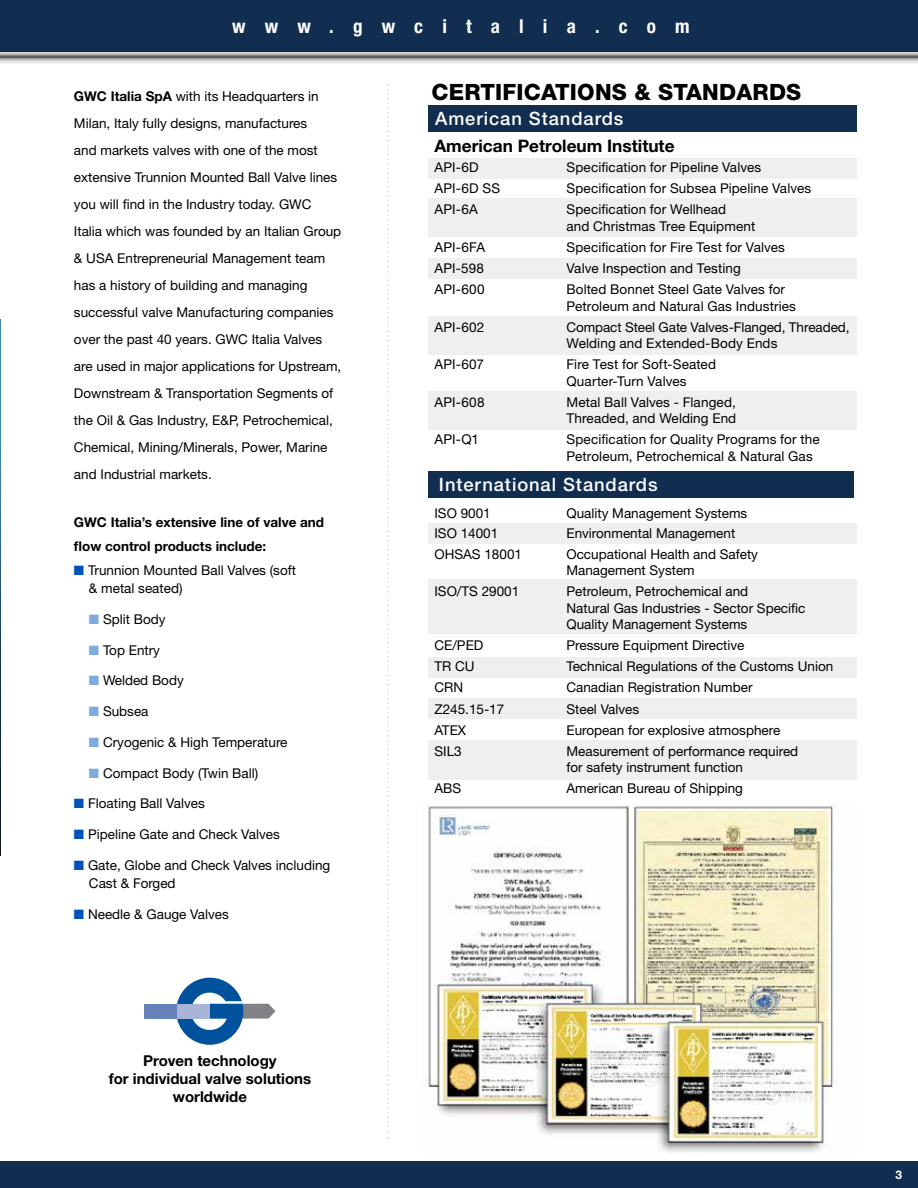
<style>
.page{position:relative;width:918px;height:1188px;background:#fff}
.page>*{position:absolute;margin:0;border:0;box-sizing:border-box;transform-origin:0 0}
.t1{font:800 22.5px "Helvetica Neue LT Std";letter-spacing:.01em;color:#000}
.t2{font:700 condensed 19.2px "Helvetica Neue LT Std";letter-spacing:1em;color:#fff}
.t3{font:500 18.3px "Helvetica Neue LT Std";letter-spacing:.05em;color:#fff}
.t4{font:700 17.25px "Helvetica Neue LT Std";color:#000}
.t5{font:700 15px/18px "Helvetica Neue LT Std";color:#000;text-align:center}
.t6{font:13.5px/27px "Helvetica Neue LT Std";color:#000}
.t7{font:700 13.5px/24px "Helvetica Neue LT Std";color:#000}
.t8{font:700 12px "Helvetica Neue LT Std";color:#fff}
.s1{font-weight:700}
.s2{color:#0052b8}
.s3{color:#80a9dc}
</style>
<div class="page">
<div style="left:0;top:44px;width:918px;height:21px;background:#000;opacity:.75"></div>
<div style="left:0;top:0;width:918px;height:52px;background:#112d50"></div>
<img style="left:0;top:319px;width:1px;height:537px">
<div style="left:0;top:1162px;width:918px;height:26px;background:#112d50"></div>
<img style="left:426px;top:804px;width:411px;height:348px">
<svg style="left:387px;top:84px;width:2px;height:1055px"></svg>
<svg style="left:177px;top:978px;width:99px;height:67px"></svg>
<div style="left:144px;top:1004px;width:33px;height:15px;background:#6781ba"></div>
<div style="left:177px;top:1004px;width:33px;height:15px;background:#a9b5d8"></div>
<div style="left:428px;top:105px;width:429px;height:27px;background:#112d50"></div>
<div style="left:428px;top:740px;width:429px;height:40px;background:#f1efee"></div>
<div style="left:428px;top:699px;width:429px;height:20px;background:#f1efee"></div>
<div style="left:428px;top:657px;width:429px;height:20px;background:#f1efee"></div>
<div style="left:428px;top:579px;width:429px;height:55px;background:#f1efee"></div>
<div style="left:428px;top:523px;width:429px;height:21px;background:#f1efee"></div>
<div style="left:428px;top:471px;width:426px;height:27px;background:#112d50"></div>
<div style="left:428px;top:316px;width:429px;height:39px;background:#f1efee"></div>
<div style="left:428px;top:258px;width:429px;height:21px;background:#f1efee"></div>
<div style="left:428px;top:391px;width:429px;height:39px;background:#f1efee"></div>
<div style="left:428px;top:158px;width:429px;height:20px;background:#f1efee"></div>
<div style="left:428px;top:198px;width:429px;height:39px;background:#f1efee"></div>
<h2 class="t2" style="left:232px;top:14px;width:459px">www.gwcitalia.com</h2>
<p class="t6" style="left:74px;top:83px;width:269px"><span class="s1">GWC Italia SpA</span> with its Headquarters in Milan, Italy fully designs, manufactures<br>and markets valves with one of the most extensive Trunnion Mounted Ball Valve lines you will find in the Industry today. GWC Italia which was founded by an Italian Group &amp; USA Entrepreneurial Management team has a history of building and managing successful valve Manufacturing companies over the past 40 years. GWC Italia Valves are used in major applications for Upstream, Downstream &amp; Transportation Segments of the Oil &amp; Gas Industry, E&amp;P, Petrochemical, Chemical, Mining/Minerals, Power, Marine and Industrial markets.</p>
<p class="t7" style="left:74px;top:510px;width:252px">GWC Italia’s extensive line of valve and flow control products include:</p>
<p class="t6" style="left:89px;top:561px;width:209px;line-height:18px;text-indent:-15px"><span class="s2">■</span> Trunnion Mounted Ball Valves (soft &amp; metal seated)</p>
<p class="t6" style="left:89px;top:605px;width:78px"><span class="s3">■</span> Split Body</p>
<p class="t6" style="left:89px;top:636px;width:73px"><span class="s3">■</span> Top Entry</p>
<p class="t6" style="left:89px;top:667px;width:96px"><span class="s3">■</span> Welded Body</p>
<p class="t6" style="left:89px;top:698px;width:61px"><span class="s3">■</span> Subsea</p>
<p class="t6" style="left:89px;top:728px;width:200px"><span class="s3">■</span> Cryogenic &amp; High Temperature</p>
<p class="t6" style="left:89px;top:759px;width:171px"><span class="s3">■</span> Compact Body (Twin Ball)</p>
<p class="t6" style="left:74px;top:790px;width:132px"><span class="s2">■</span> Floating Ball Valves</p>
<p class="t6" style="left:74px;top:821px;width:207px"><span class="s2">■</span> Pipeline Gate and Check Valves</p>
<p class="t6" style="left:89px;top:856px;width:243px;line-height:18px;text-indent:-15px"><span class="s2">■</span> Gate, Globe and Check Valves including<br>Cast &amp; Forged</p>
<p class="t6" style="left:74px;top:900px;width:156px"><span class="s2">■</span> Needle &amp; Gauge Valves</p>
<h1 class="t1" style="left:431px;top:78px;width:371px">CERTIFICATIONS &amp; STANDARDS</h1>
<h3 class="t3" style="left:435px;top:108px;width:190px">American Standards</h3>
<p class="t4" style="left:434px;top:135px;width:242px">American Petroleum Institute</p>
<p class="t6" style="left:434px;top:154px;width:46px">API-6D</p>
<p class="t6" style="left:566px;top:154px;width:196px">Specification for Pipeline Valves</p>
<p class="t6" style="left:434px;top:175px;width:67px">API-6D SS</p>
<p class="t6" style="left:566px;top:175px;width:246px">Specification for Subsea Pipeline Valves</p>
<p class="t6" style="left:434px;top:196px;width:45px">API-6A</p>
<p class="t6" style="left:566px;top:201px;width:190px;line-height:16.5px">Specification for Wellhead<br>and Christmas Tree Equipment</p>
<p class="t6" style="left:434px;top:233px;width:52px">API-6FA</p>
<p class="t6" style="left:566px;top:233px;width:220px">Specification for Fire Test for Valves</p>
<p class="t6" style="left:434px;top:255px;width:51px">API-598</p>
<p class="t6" style="left:566px;top:255px;width:176px">Valve Inspection and Testing</p>
<p class="t6" style="left:434px;top:276px;width:52px">API-600</p>
<p class="t6" style="left:566px;top:281px;width:231px;line-height:16.5px">Bolted Bonnet Steel Gate Valves for<br>Petroleum and Natural Gas Industries</p>
<p class="t6" style="left:434px;top:313px;width:51px">API-602</p>
<p class="t6" style="left:566px;top:318px;width:285px;line-height:16.5px">Compact Steel Gate Valves-Flanged, Threaded,<br>Welding and Extended-Body Ends</p>
<p class="t6" style="left:434px;top:351px;width:51px">API-607</p>
<p class="t6" style="left:566px;top:356px;width:151px;line-height:16.5px">Fire Test for Soft-Seated<br>Quarter-Turn Valves</p>
<p class="t6" style="left:434px;top:388px;width:52px">API-608</p>
<p class="t6" style="left:566px;top:394px;width:171px;line-height:16.5px">Metal Ball Valves - Flanged,<br>Threaded, and Welding End</p>
<p class="t6" style="left:434px;top:426px;width:46px">API-Q1</p>
<p class="t6" style="left:566px;top:431px;width:255px;line-height:16.5px">Specification for Quality Programs for the<br>Petroleum, Petrochemical &amp; Natural Gas</p>
<h3 class="t3" style="left:439px;top:473px;width:220px">International Standards</h3>
<p class="t6" style="left:434px;top:499px;width:58px">ISO 9001</p>
<p class="t6" style="left:566px;top:499px;width:182px">Quality Management Systems</p>
<p class="t6" style="left:434px;top:519px;width:65px">ISO 14001</p>
<p class="t6" style="left:566px;top:519px;width:170px">Environmental Management</p>
<p class="t6" style="left:434px;top:540px;width:89px">OHSAS 18001</p>
<p class="t6" style="left:566px;top:545px;width:193px;line-height:16.5px">Occupational Health and Safety<br>Management System</p>
<p class="t6" style="left:434px;top:578px;width:86px">ISO/TS 29001</p>
<p class="t6" style="left:566px;top:583px;width:241px;line-height:16.5px">Petroleum, Petrochemical and<br>Natural Gas Industries - Sector Specific<br>Quality Management Systems</p>
<p class="t6" style="left:434px;top:632px;width:50px">CE/PED</p>
<p class="t6" style="left:566px;top:632px;width:180px">Pressure Equipment Directive</p>
<p class="t6" style="left:434px;top:653px;width:42px">TR CU</p>
<p class="t6" style="left:566px;top:653px;width:268px">Technical Regulations of the Customs Union</p>
<p class="t6" style="left:434px;top:674px;width:30px">CRN</p>
<p class="t6" style="left:566px;top:674px;width:188px">Canadian Registration Number</p>
<p class="t6" style="left:434px;top:695px;width:71px">Z245.15-17</p>
<p class="t6" style="left:566px;top:695px;width:74px">Steel Valves</p>
<p class="t6" style="left:434px;top:716px;width:33px">ATEX</p>
<p class="t6" style="left:566px;top:716px;width:215px">European for explosive atmosphere</p>
<p class="t6" style="left:434px;top:737px;width:29px">SIL3</p>
<p class="t6" style="left:566px;top:742px;width:233px;line-height:16.5px">Measurement of performance required for safety instrument function</p>
<p class="t6" style="left:434px;top:775px;width:28px">ABS</p>
<p class="t6" style="left:566px;top:775px;width:178px">American Bureau of Shipping</p>
<p class="t5" style="left:109px;top:1052px;width:204px">Proven technology<br>for individual valve solutions worldwide</p>
<p class="t8" style="left:895px;top:1167px;width:8px">3</p>
</div>
